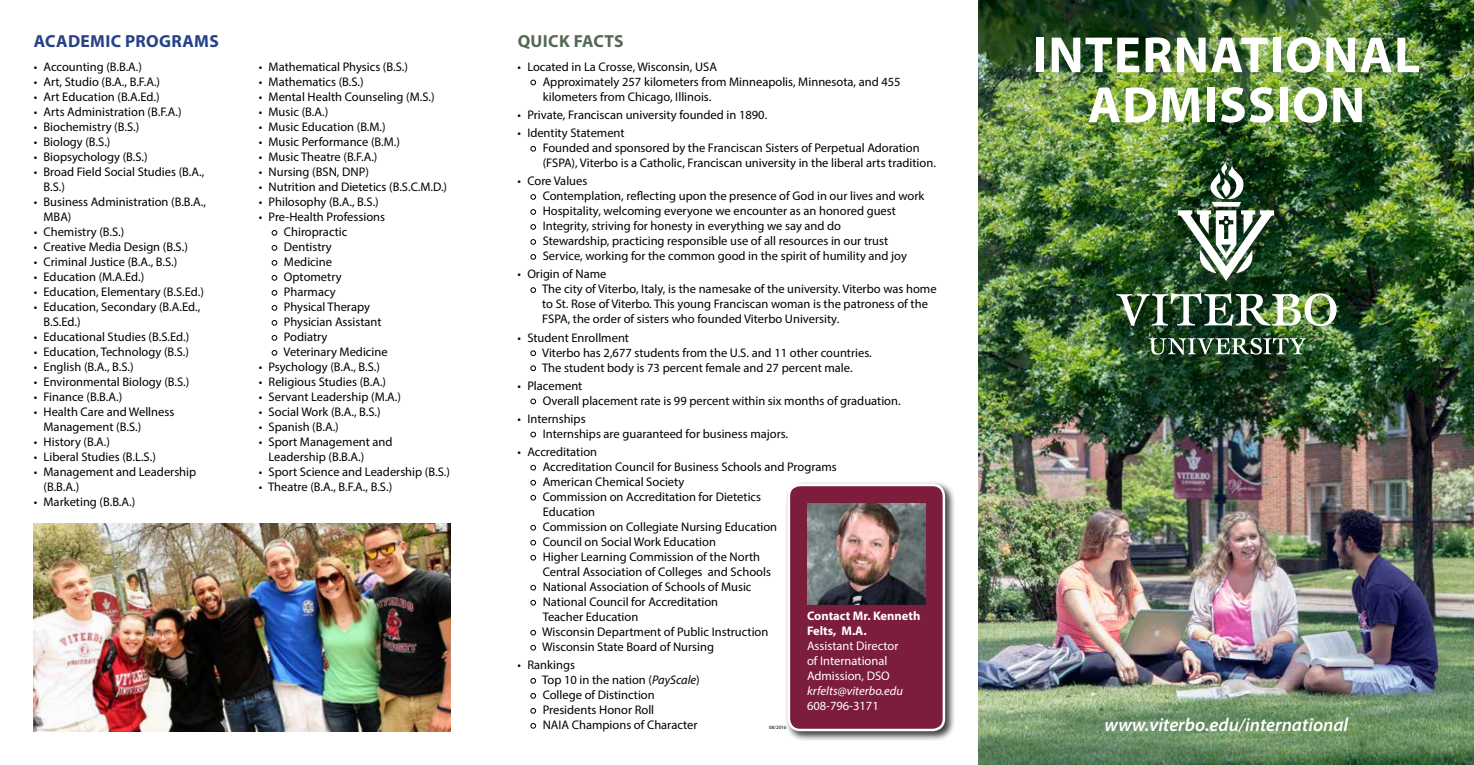
<style>
.page{position:relative;width:1474px;height:765px;background:#fff}
.page>*{position:absolute;margin:0;border:0;box-sizing:border-box;transform-origin:0 0}
.t1{font:700 51.25px/50px "Myriad Pro";letter-spacing:.02em;color:#fff;text-align:center}
.t2{font:italic 600 18.75px "Myriad Pro";color:#fff}
.t3{font:700 17.5px "Myriad Pro";letter-spacing:.02em;color:#264187}
.t4{font:700 17.5px "Myriad Pro";letter-spacing:.02em;color:#556954}
.t5{font:12.5px/15px "Myriad Pro";color:#000}
.t6{font:12.5px/15px "Myriad Pro";color:#fff}
.t7{font:700 12.5px/15px "Myriad Pro";color:#fff}
.t8{font:italic 12.5px "Myriad Pro";color:#fff}
.t9{font:5px "Myriad Pro";color:#000}
.s1{font-style:italic}
</style>
<div class="page">
<img style="left:979px;top:0;width:495px;height:765px">
<svg style="left:272px;top:230px;width:5px;height:6px"></svg>
<svg style="left:272px;top:245px;width:5px;height:6px"></svg>
<svg style="left:272px;top:260px;width:5px;height:6px"></svg>
<svg style="left:272px;top:275px;width:5px;height:6px"></svg>
<svg style="left:272px;top:290px;width:5px;height:6px"></svg>
<svg style="left:272px;top:305px;width:5px;height:6px"></svg>
<svg style="left:272px;top:320px;width:5px;height:6px"></svg>
<svg style="left:272px;top:335px;width:5px;height:6px"></svg>
<svg style="left:272px;top:350px;width:5px;height:6px"></svg>
<img style="left:34px;top:523px;width:416px;height:208px">
<svg style="left:530px;top:80px;width:6px;height:5px"></svg>
<svg style="left:530px;top:146px;width:6px;height:5px"></svg>
<svg style="left:530px;top:194px;width:6px;height:6px"></svg>
<svg style="left:530px;top:209px;width:6px;height:6px"></svg>
<svg style="left:530px;top:224px;width:6px;height:6px"></svg>
<svg style="left:530px;top:239px;width:6px;height:6px"></svg>
<svg style="left:530px;top:254px;width:6px;height:6px"></svg>
<svg style="left:530px;top:287px;width:6px;height:6px"></svg>
<svg style="left:530px;top:351px;width:6px;height:5px"></svg>
<svg style="left:530px;top:366px;width:6px;height:5px"></svg>
<svg style="left:530px;top:399px;width:6px;height:5px"></svg>
<svg style="left:530px;top:432px;width:6px;height:5px"></svg>
<svg style="left:530px;top:465px;width:6px;height:5px"></svg>
<svg style="left:530px;top:480px;width:6px;height:5px"></svg>
<svg style="left:530px;top:495px;width:6px;height:5px"></svg>
<svg style="left:530px;top:525px;width:6px;height:5px"></svg>
<svg style="left:530px;top:540px;width:6px;height:5px"></svg>
<svg style="left:530px;top:555px;width:6px;height:5px"></svg>
<svg style="left:530px;top:585px;width:6px;height:5px"></svg>
<svg style="left:530px;top:600px;width:6px;height:5px"></svg>
<svg style="left:530px;top:630px;width:6px;height:5px"></svg>
<svg style="left:530px;top:645px;width:6px;height:5px"></svg>
<svg style="left:530px;top:678px;width:6px;height:6px"></svg>
<svg style="left:530px;top:693px;width:6px;height:6px"></svg>
<svg style="left:530px;top:708px;width:6px;height:6px"></svg>
<svg style="left:530px;top:723px;width:6px;height:6px"></svg>
<div style="left:785px;top:481px;width:171px;height:261px;background:#000;opacity:.75"></div>
<div style="left:789px;top:485px;width:155px;height:245px;background:#7c1d3b;border-radius:11px"></div>
<div style="left:788px;top:484px;width:157px;height:247px;border:2px solid #fff;border-radius:11px"></div>
<img style="left:1116px;top:293px;width:220px;height:33px">
<svg style="left:1149px;top:338px;width:157px;height:17px"></svg>
<img style="left:1178px;top:161px;width:96px;height:120px">
<img style="left:808px;top:503px;width:118px;height:102px">
<h3 class="t3" style="left:34px;top:30px;width:186px">ACADEMIC PROGRAMS</h3>
<h3 class="t4" style="left:518px;top:30px;width:107px">QUICK FACTS</h3>
<p class="t5" style="left:543px;top:59px;width:359px;text-indent:-25px">• Located in La Crosse, Wisconsin, USA<br>Approximately 257 kilometers from Minneapolis, Minnesota, and 455 kilometers from Chicago, Illinois.</p>
<p class="t5" style="left:517px;top:107px;width:251px">• Private, Franciscan university founded in 1890.</p>
<p class="t5" style="left:543px;top:125px;width:395px;text-indent:-25px">• Identity Statement<br>Founded and sponsored by the Franciscan Sisters of Perpetual Adoration (FSPA), Viterbo is a Catholic, Franciscan university in the liberal arts tradition.</p>
<p class="t5" style="left:543px;top:173px;width:383px;text-indent:-25px">• Core Values<br>Contemplation, reflecting upon the presence of God in our lives and work Hospitality, welcoming everyone we encounter as an honored guest Integrity, striving for honesty in everything we say and do<br>Stewardship, practicing responsible use of all resources in our trust Service, working for the common good in the spirit of humility and joy</p>
<p class="t5" style="left:542px;top:267px;width:396px;text-indent:-25px">• Origin of Name<br>The city of Viterbo, Italy, is the namesake of the university. Viterbo was home to St. Rose of Viterbo. This young Franciscan woman is the patroness of the FSPA, the order of sisters who founded Viterbo University.</p>
<p class="t5" style="left:542px;top:330px;width:331px;text-indent:-25px">• Student Enrollment<br>Viterbo has 2,677 students from the U.S. and 11 other countries.<br>The student body is 73 percent female and 27 percent male.</p>
<p class="t5" style="left:543px;top:378px;width:359px;text-indent:-25px">• Placement<br>Overall placement rate is 99 percent within six months of graduation.</p>
<p class="t5" style="left:543px;top:411px;width:247px;text-indent:-25px">• Internships<br>Internships are guaranteed for business majors.</p>
<p class="t5" style="left:542px;top:444px;width:296px;text-indent:-25px">• Accreditation<br>Accreditation Council for Business Schools and Programs American Chemical Society<br>Commission on Accreditation for Dietetics<br>Education<br>Commission on Collegiate Nursing Education<br>Council on Social Work Education<br>Higher Learning Commission of the North<br>Central Association of Colleges and Schools<br>National Association of Schools of Music<br>National Council for Accreditation<br>Teacher Education<br>Wisconsin Department of Public Instruction<br>Wisconsin State Board of Nursing</p>
<p class="t5" style="left:542px;top:657px;width:159px;text-indent:-25px">• Rankings<br>Top 10 in the nation (<span class="s1">PayScale</span>)<br>College of Distinction<br>Presidents Honor Roll<br>NAIA Champions of Character</p>
<p class="t5" style="left:259px;top:59px;width:151px">• Mathematical Physics (B.S.)</p>
<p class="t5" style="left:259px;top:74px;width:106px">• Mathematics (B.S.)</p>
<p class="t5" style="left:259px;top:89px;width:177px">• Mental Health Counseling (M.S.)</p>
<p class="t5" style="left:259px;top:104px;width:71px">• Music (B.A.)</p>
<p class="t5" style="left:259px;top:119px;width:128px">• Music Education (B.M.)</p>
<p class="t5" style="left:259px;top:134px;width:143px">• Music Performance (B.M.)</p>
<p class="t5" style="left:259px;top:149px;width:120px">• Music Theatre (B.F.A.)</p>
<p class="t5" style="left:259px;top:164px;width:112px">• Nursing (BSN, DNP)</p>
<p class="t5" style="left:259px;top:179px;width:190px">• Nutrition and Dietetics (B.S.C.M.D.)</p>
<p class="t5" style="left:259px;top:194px;width:121px">• Philosophy (B.A., B.S.)</p>
<p class="t5" style="left:283px;top:209px;width:106px;text-indent:-25px">• Pre-Health Professions<br>Chiropractic<br>Dentistry<br>Medicine<br>Optometry<br>Pharmacy<br>Physical Therapy<br>Physician Assistant<br>Podiatry<br>Veterinary Medicine</p>
<p class="t5" style="left:259px;top:359px;width:123px">• Psychology (B.A., B.S.)</p>
<p class="t5" style="left:259px;top:374px;width:129px">• Religious Studies (B.A.)</p>
<p class="t5" style="left:259px;top:389px;width:144px">• Servant Leadership (M.A.)</p>
<p class="t5" style="left:259px;top:404px;width:123px">• Social Work (B.A., B.S.)</p>
<p class="t5" style="left:259px;top:419px;width:82px">• Spanish (B.A.)</p>
<p class="t5" style="left:269px;top:434px;width:126px;text-indent:-10px">• Sport Management and<br>Leadership (B.B.A.)</p>
<p class="t5" style="left:259px;top:464px;width:193px">• Sport Science and Leadership (B.S.)</p>
<p class="t5" style="left:259px;top:479px;width:135px">• Theatre (B.A., B.F.A., B.S.)</p>
<p class="t5" style="left:34px;top:59px;width:110px">• Accounting (B.B.A.)</p>
<p class="t5" style="left:34px;top:74px;width:128px">• Art, Studio (B.A., B.F.A.)</p>
<p class="t5" style="left:34px;top:89px;width:127px">• Art Education (B.A.Ed.)</p>
<p class="t5" style="left:34px;top:104px;width:149px">• Arts Administration (B.F.A.)</p>
<p class="t5" style="left:34px;top:119px;width:107px">• Biochemistry (B.S.)</p>
<p class="t5" style="left:34px;top:134px;width:78px">• Biology (B.S.)</p>
<p class="t5" style="left:34px;top:149px;width:115px">• Biopsychology (B.S.)</p>
<p class="t5" style="left:44px;top:164px;width:162px;text-indent:-10px">• Broad Field Social Studies (B.A.,<br>B.S.)</p>
<p class="t5" style="left:44px;top:194px;width:164px;text-indent:-10px">• Business Administration (B.B.A.,<br>MBA)</p>
<p class="t5" style="left:34px;top:224px;width:92px">• Chemistry (B.S.)</p>
<p class="t5" style="left:34px;top:239px;width:156px">• Creative Media Design (B.S.)</p>
<p class="t5" style="left:34px;top:254px;width:145px">• Criminal Justice (B.A., B.S.)</p>
<p class="t5" style="left:34px;top:269px;width:112px">• Education (M.A.Ed.)</p>
<p class="t5" style="left:34px;top:284px;width:172px">• Education, Elementary (B.S.Ed.)</p>
<p class="t5" style="left:44px;top:299px;width:158px;text-indent:-10px">• Education, Secondary (B.A.Ed.,<br>B.S.Ed.)</p>
<p class="t5" style="left:34px;top:329px;width:157px">• Educational Studies (B.S.Ed.)</p>
<p class="t5" style="left:34px;top:344px;width:157px">• Education, Technology (B.S.)</p>
<p class="t5" style="left:34px;top:359px;width:101px">• English (B.A., B.S.)</p>
<p class="t5" style="left:34px;top:374px;width:157px">• Environmental Biology (B.S.)</p>
<p class="t5" style="left:34px;top:389px;width:90px">• Finance (B.B.A.)</p>
<p class="t5" style="left:44px;top:404px;width:132px;text-indent:-10px">• Health Care and Wellness<br>Management (B.S.)</p>
<p class="t5" style="left:34px;top:434px;width:78px">• History (B.A.)</p>
<p class="t5" style="left:34px;top:449px;width:124px">• Liberal Studies (B.L.S.)</p>
<p class="t5" style="left:44px;top:464px;width:154px;text-indent:-10px">• Management and Leadership (B.B.A.)</p>
<p class="t5" style="left:34px;top:494px;width:103px">• Marketing (B.B.A.)</p>
<p class="t7" style="left:807px;top:608px;width:115px">Contact Mr. Kenneth<br>Felts, M.A.</p>
<p class="t6" style="left:807px;top:638px;width:93px">Assistant Director of International<br>Admission, DSO</p>
<p class="t8" style="left:807px;top:683px;width:98px">krfelts@viterbo.edu</p>
<p class="t6" style="left:807px;top:698px;width:73px">608-796-3171</p>
<p class="t9" style="left:769px;top:724px;width:19px">08/2016</p>
<h1 class="t1" style="left:1033px;top:28px;width:389px">INTERNATIONAL<br>ADMISSION</h1>
<h2 class="t2" style="left:1104px;top:713px;width:245px">www.viterbo.edu/international</h2>
</div>
